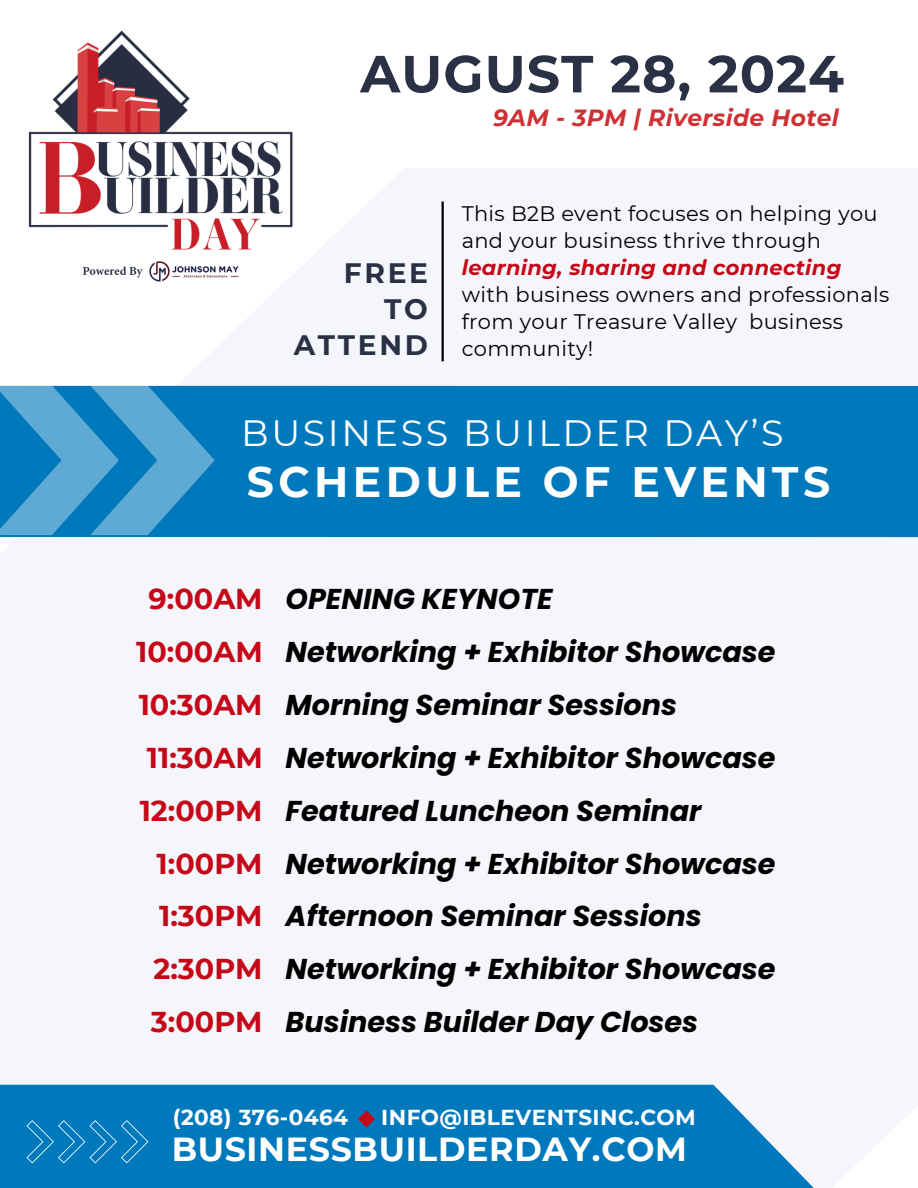
<style>
.page{position:relative;width:918px;height:1188px;background:#fff}
.page>*{position:absolute;margin:0;border:0;box-sizing:border-box;transform-origin:0 0}
.t1{font:700 52.2px "Montserrat";letter-spacing:.02em;color:#2a3144}
.t2{font:700 42.6px "Montserrat";letter-spacing:.105em;color:#fff}
.t3{font:36.6px "Montserrat";letter-spacing:.07em;color:#fff}
.t4{font:700 33.3px "Montserrat";letter-spacing:.02em;color:#fff}
.t5{font:italic 700 28.65px/52.8px "Poppins";color:#000}
.t6{font:700 28.65px/52.8px "Montserrat";color:#c60718;text-align:right}
.t7{font:700 28.05px/36px "Montserrat";letter-spacing:.095em;color:#2a3144;text-align:right}
.t8{font:italic 700 23.4px "Montserrat";letter-spacing:.015em;color:#cf3034}
.t9{font:700 21.6px "Montserrat";letter-spacing:.02em;color:#fff}
.t10{font:21px/27px "Montserrat";letter-spacing:.015em;color:#000}
.t11{font:italic 700 21px "Montserrat";letter-spacing:.015em;color:#c60718}
</style>
<div class="page">
<div style="left:0;top:168px;width:918px;height:1020px;background:#f4f6fc"></div>
<div style="left:0;top:385px;width:918px;height:153px;background:#0079bc"></div>
<svg style="left:0;top:1085px;width:918px;height:103px;fill:#0079bc"></svg>
<svg style="left:27px;top:1120px;width:121px;height:43px;background:#1383c0"></svg>
<svg style="left:358px;top:1111px;width:17px;height:16px"></svg>
<img style="left:21px;top:30px;width:278px;height:265px">
<svg style="left:0;top:385px;width:215px;height:150px"></svg>
<hr style="left:442px;top:201px;width:2px;height:160px;background:#000">
<h5 class="t1" style="left:360px;top:42px;width:485px">AUGUST 28, 2024</h5>
<p class="t8" style="left:493px;top:104px;width:347px">9AM - 3PM | Riverside Hotel</p>
<p class="t7" style="left:294px;top:255px;width:136px">FREE<br>TO<br>ATTEND</p>
<p class="t10" style="left:462px;top:200px;width:417px">This B2B event focuses on helping you and your business thrive through</p>
<p class="t11" style="left:462px;top:254px;width:381px">learning, sharing and connecting</p>
<p class="t10" style="left:462px;top:281px;width:429px">with business owners and professionals from your Treasure Valley business community!</p>
<p class="t3" style="left:241px;top:410px;width:544px">BUSINESS BUILDER DAY’S</p>
<p class="t2" style="left:247px;top:456px;width:585px">SCHEDULE OF EVENTS</p>
<p class="t6" style="left:136px;top:573px;width:128px">9:00AM<br>10:00AM<br>10:30AM<br>11:30AM<br>12:00PM<br>1:00PM<br>1:30PM<br>2:30PM</p>
<p class="t6" style="left:151px;top:996px;width:113px">3:00PM</p>
<p class="t5" style="left:286px;top:573px;width:492px">OPENING KEYNOTE<br>Networking + Exhibitor Showcase<br>Morning Seminar Sessions<br>Networking + Exhibitor Showcase<br>Featured Luncheon Seminar<br>Networking + Exhibitor Showcase<br>Afternoon Seminar Sessions<br>Networking + Exhibitor Showcase</p>
<h5 class="t5" style="left:286px;top:996px;width:414px">Business Builder Day Closes</h5>
<p class="t9" style="left:173px;top:1104px;width:177px">(208) 376-0464</p>
<p class="t9" style="left:381px;top:1104px;width:316px">INFO@IBLEVENTSINC.COM</p>
<p class="t4" style="left:172px;top:1129px;width:517px">BUSINESSBUILDERDAY.COM</p>
</div>
